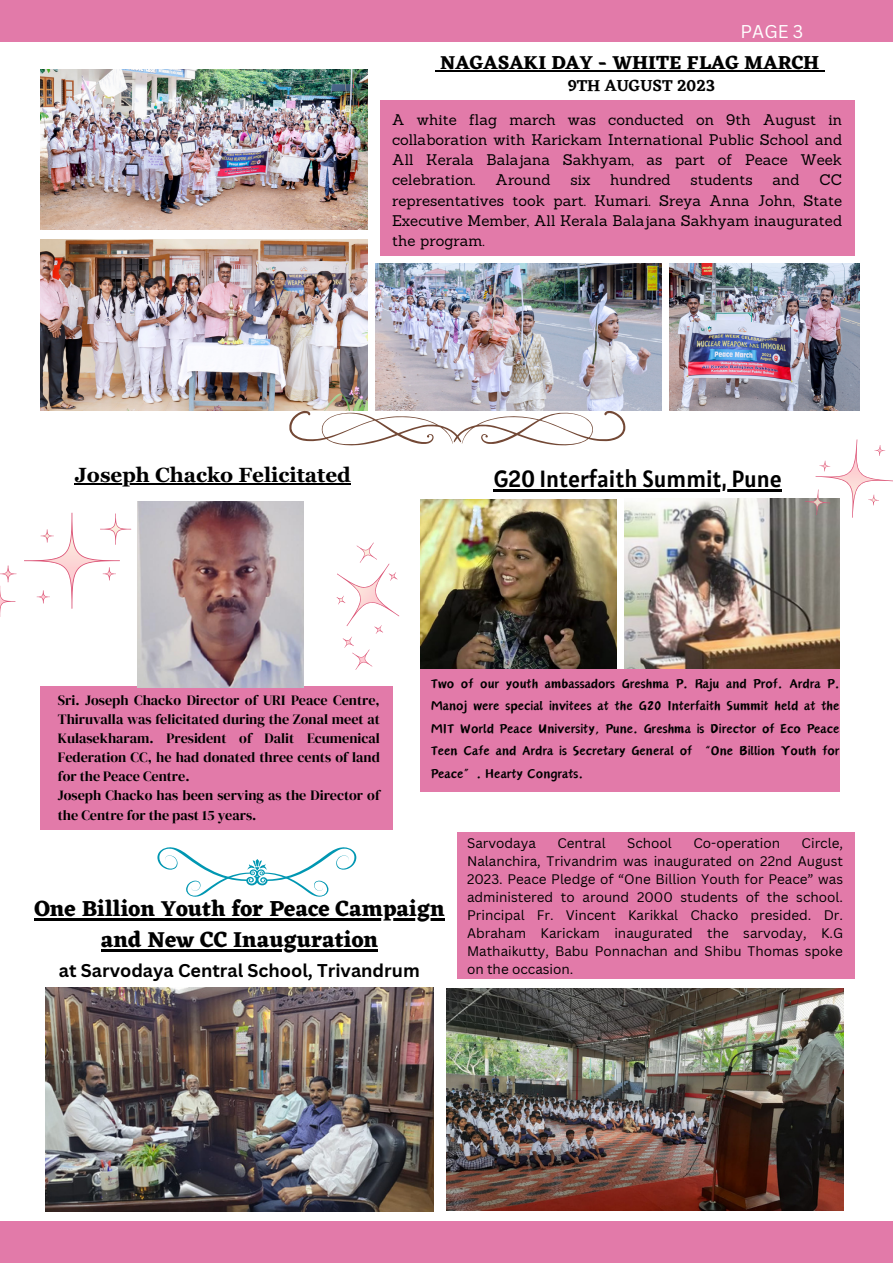
<style>
.page{position:relative;width:893px;height:1264px;background:#fff}
.page>*{position:absolute;margin:0;border:0;box-sizing:border-box;transform-origin:0 0}
.t1{font:23.25px "Alatsi";color:#000}
.t2{font:700 22.5px "Eczar";color:#000}
.t3{font:700 20.55px "Georgia Pro";color:#000}
.t4{font:700 19.5px "Eczar";color:#000}
.t5{font:700 18px "Canva Sans";color:#000}
.t6{font:18px "Canva Sans";color:#fff}
.t7{font:16.5px/22.5px "Canva Oriental Brush";color:#000;text-align:justify}
.t8{font:600 16.5px "Eczar";color:#000}
.t9{font:15px/20.2px "Sanchez";color:#000;text-align:justify}
.t10{font:14.1px/19px "DM Serif Display";color:#000;text-align:justify}
.t11{font:13.5px/18px "Canva Sans";color:#000;text-align:justify}
</style>
<div class="page">
<div style="left:0;top:0;width:892px;height:41px;background:#e27aa9"></div>
<div style="left:0;top:1220px;width:892px;height:42px;background:#e27aa9"></div>
<img style="left:46px;top:987px;width:387px;height:224px">
<img style="left:446px;top:988px;width:397px;height:221px">
<img style="left:40px;top:69px;width:328px;height:161px">
<img style="left:376px;top:263px;width:285px;height:148px">
<img style="left:40px;top:239px;width:328px;height:171px">
<img style="left:669px;top:263px;width:190px;height:148px">
<div style="left:380px;top:100px;width:474px;height:155px;background:#e27aa9"></div>
<div style="left:457px;top:832px;width:397px;height:146px;background:#e27aa9"></div>
<img style="left:420px;top:499px;width:196px;height:170px">
<img style="left:624px;top:499px;width:215px;height:170px">
<div style="left:420px;top:669px;width:419px;height:122px;background:#e27aa9"></div>
<svg style="left:289px;top:410px;width:336px;height:35px"></svg>
<hr style="left:34px;top:918px;width:410px;height:2px;background:#000">
<hr style="left:101px;top:949px;width:46px;height:2px;background:#000">
<hr style="left:147px;top:949px;width:231px;height:2px;background:#000">
<svg style="left:0;top:512px;width:131px;height:105px"></svg>
<svg style="left:803px;top:439px;width:89px;height:83px"></svg>
<svg style="left:157px;top:847px;width:199px;height:49px"></svg>
<hr style="left:440px;top:70px;width:379px;height:1px;background:#000">
<hr style="left:493px;top:489px;width:288px;height:2px;background:#000">
<div style="left:40px;top:686px;width:353px;height:144px;background:#e27aa9"></div>
<img style="left:138px;top:501px;width:165px;height:186px">
<hr style="left:75px;top:483px;width:276px;height:1px;background:#000">
<svg style="left:298px;top:535px;width:133px;height:142px"></svg>
<p class="t6" style="left:740px;top:18px;width:64px">PAGE 3</p>
<p class="t4" style="left:440px;top:51px;width:381px">NAGASAKI DAY - WHITE FLAG MARCH</p>
<p class="t8" style="left:567px;top:76px;width:149px">9TH AUGUST 2023</p>
<p class="t9" style="left:392px;top:109px;width:451px">A white flag march was conducted on 9th August in collaboration with Karickam International Public School and All Kerala Balajana Sakhyam, as part of Peace Week celebration.</p>
<p class="t9" style="left:392px;top:170px;width:451px;text-indent:427px">CC representatives took part. Kumari. Sreya Anna John, State Executive Member, All Kerala Balajana Sakhyam inaugurated the program.</p>
<p class="t9" style="left:495px;top:170px;width:57px">Around</p>
<p class="t9" style="left:570px;top:170px;width:22px">six</p>
<p class="t9" style="left:610px;top:170px;width:62px">hundred</p>
<p class="t9" style="left:690px;top:170px;width:64px">students</p>
<p class="t9" style="left:772px;top:170px;width:29px">and</p>
<p class="t3" style="left:75px;top:463px;width:277px">Joseph Chacko Felicitated</p>
<p class="t1" style="left:493px;top:464px;width:290px">G20 Interfaith Summit, Pune</p>
<p class="t10" style="left:58px;top:690px;width:323px">Sri. Joseph Chacko Director of URI Peace Centre, Thiruvalla was felicitated during the Zonal meet at Kulasekharam. President of Dalit Ecumenical Federation CC, he had donated three cents of land for the Peace Centre.</p>
<p class="t10" style="left:58px;top:786px;width:323px">Joseph Chacko has been serving as the Director of the Centre for the past 15 years.</p>
<p class="t7" style="left:430px;top:672px;width:410px">Two of our youth ambassadors Greshma P. Raju and Prof. Ardra P.<br>Manoj were special invitees at the G20 Interfaith Summit held at the MIT World Peace University, Pune. Greshma is Director of Eco Peace Teen Cafe and Ardra is Secretary General of “One Billion Youth for Peace”. Hearty Congrats.</p>
<p class="t2" style="left:34px;top:895px;width:412px">One Billion Youth for Peace Campaign</p>
<p class="t2" style="left:101px;top:926px;width:279px">and New CC Inauguration</p>
<p class="t5" style="left:59px;top:957px;width:362px">at Sarvodaya Central School, Trivandrum</p>
<p class="t11" style="left:467px;top:833px;width:377px;text-indent:334px">Circle, Nalanchira, Trivandrim was inaugurated on 22nd August 2023. Peace Pledge of “One Billion Youth for Peace” was administered to around 2000 students of the school.<br>Principal Fr. Vincent Karikkal Chacko presided. Dr.<br>Abraham Karickam inaugurated the sarvoday, K.G Mathaikutty, Babu Ponnachan and Shibu Thomas spoke on the occasion.</p>
<p class="t11" style="left:467px;top:833px;width:70px">Sarvodaya</p>
<p class="t11" style="left:557px;top:833px;width:50px">Central</p>
<p class="t11" style="left:627px;top:833px;width:46px">School</p>
<p class="t11" style="left:693px;top:833px;width:88px">Co-operation</p>
</div>
